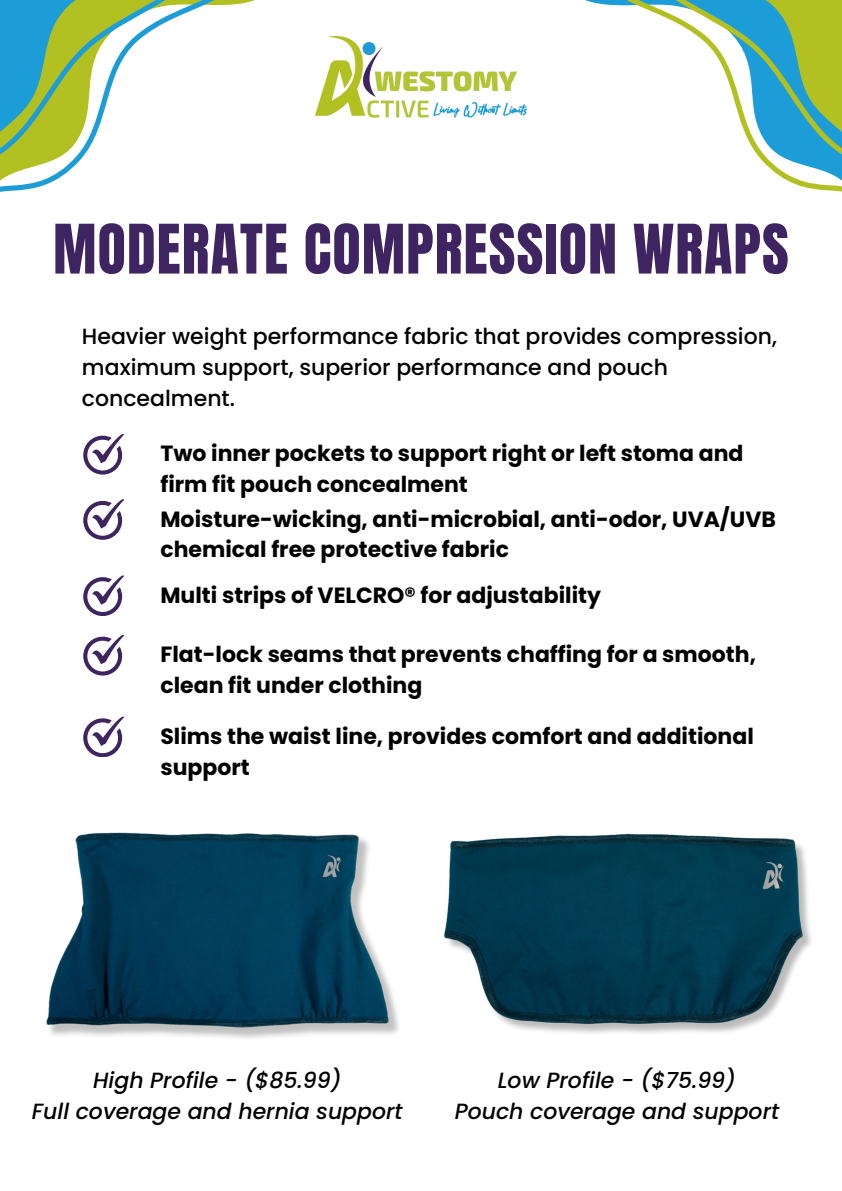
<style>
.page{position:relative;width:842px;height:1191px;background:#fff}
.page>*{position:absolute;margin:0;border:0;box-sizing:border-box;transform-origin:0 0}
.t1{font:58px "Anton";letter-spacing:.02em;color:#3e2460}
.t2{font:700 22px/30.8px "Poppins";color:#000}
.t3{font:500 22px/30.8px "Poppins";color:#000}
.t4{font:italic 500 22px "Poppins";color:#000}
</style>
<div class="page">
<svg style="left:0;top:0;width:255px;height:192px"></svg>
<svg style="left:585px;top:0;width:257px;height:192px"></svg>
<svg style="left:83px;top:434px;width:41px;height:40px"></svg>
<svg style="left:83px;top:575px;width:41px;height:40px"></svg>
<svg style="left:83px;top:499px;width:41px;height:40px"></svg>
<svg style="left:83px;top:635px;width:41px;height:40px"></svg>
<svg style="left:83px;top:716px;width:41px;height:40px"></svg>
<img style="left:316px;top:37px;width:210px;height:81px">
<img style="left:46px;top:832px;width:353px;height:206px">
<img style="left:444px;top:833px;width:367px;height:200px">
<p class="t1" style="left:53px;top:207px;width:737px">MODERATE COMPRESSION WRAPS</p>
<p class="t3" style="left:82px;top:321px;width:697px">Heavier weight performance fabric that provides compression, maximum support, superior performance and pouch concealment.</p>
<p class="t2" style="left:160px;top:438px;width:585px">Two inner pockets to support right or left stoma and firm fit pouch concealment</p>
<p class="t2" style="left:160px;top:503px;width:617px">Moisture-wicking, anti-microbial, anti-odor, UVA/UVB chemical free protective fabric</p>
<p class="t2" style="left:160px;top:579px;width:442px">Multi strips of VELCRO® for adjustability</p>
<h1 class="t2" style="left:160px;top:639px;width:597px">Flat-lock seams that prevents chaffing for a smooth, clean fit under clothing</h1>
<p class="t2" style="left:160px;top:720px;width:595px">Slims the waist line, provides comfort and additional support</p>
<p class="t4" style="left:93px;top:1065px;width:250px">High Profile - ($85.99)</p>
<p class="t4" style="left:32px;top:1095px;width:372px">Full coverage and hernia support</p>
<p class="t4" style="left:498px;top:1065px;width:240px">Low Profile - ($75.99)</p>
<p class="t4" style="left:455px;top:1095px;width:326px">Pouch coverage and support</p>
</div>
